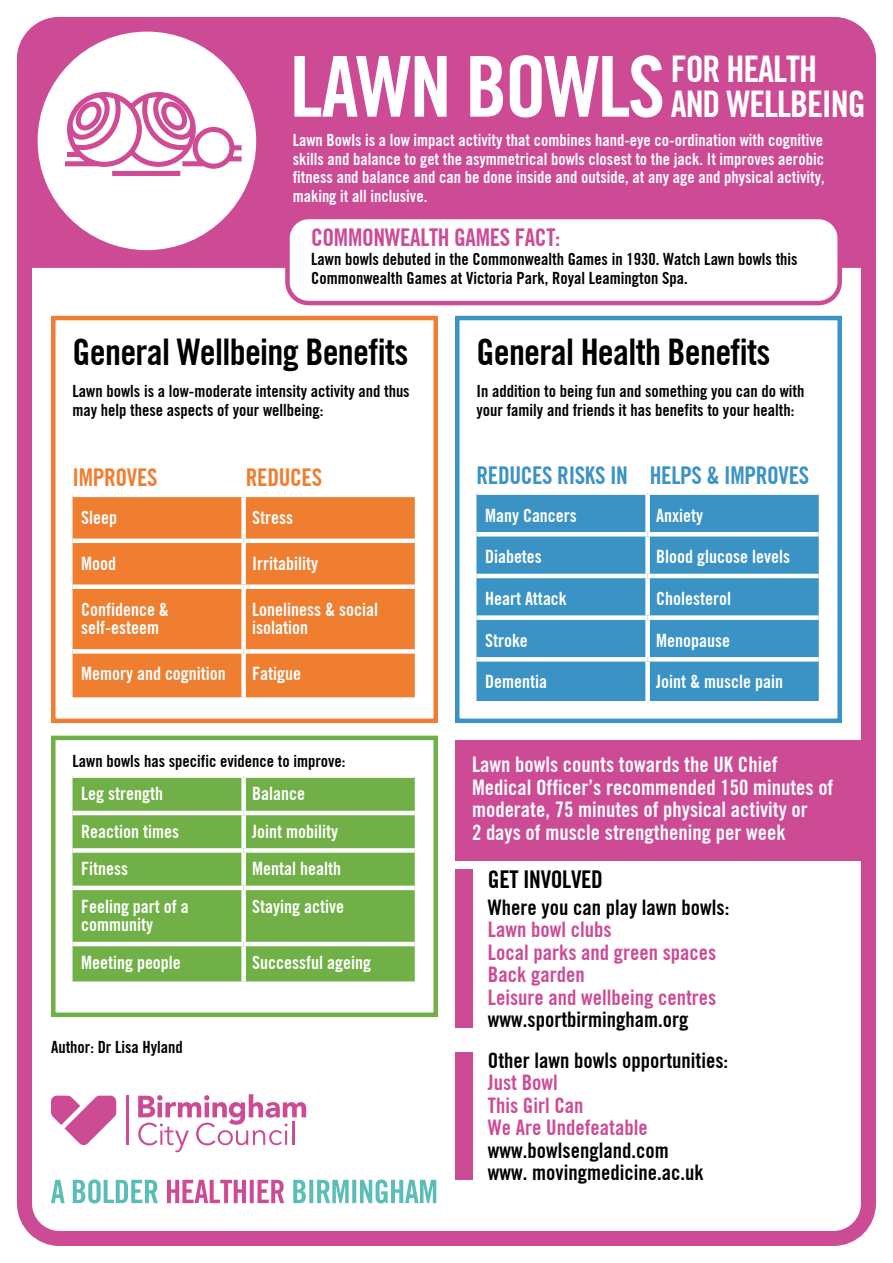
<style>
.page{position:relative;width:893px;height:1263px;background:#fff}
.page>*{position:absolute;margin:0;border:0;box-sizing:border-box;transform-origin:0 0}
.t1{font:84px "SFU Trade Gothic Bold Cond Twenty";letter-spacing:-.03em;color:#fff}
.t2{font:36px "SFU Trade Gothic Bold Cond Twenty";letter-spacing:-.02em;color:#000}
.t3{font:36px/34.5px "SFU Trade Gothic Bold Cond Twenty";letter-spacing:-.03em;color:#fff}
.t4{font:24px "SFU Trade Gothic Bold Cond Twenty";letter-spacing:-.015em;color:#3b92c5}
.Body{font:24px "SFU Trade Gothic Bold Cond Twenty";letter-spacing:-.015em;color:#cd4a95}
.t5{font:24px "SFU Trade Gothic Bold Cond Twenty";letter-spacing:-.015em;color:#ef7e31}
.t6{font:24px "SFU Trade Gothic Bold Cond Twenty";letter-spacing:-.015em;color:#000}
.Lrg_Body{font:21px/22.5px "SFU Trade Gothic Bold Cond Twenty";color:#fff}
.Lrg_Body-2{font:21px "SFU Trade Gothic Bold Cond Twenty";color:#000}
.Lrg_Body-3{font:21px "SFU Trade Gothic Bold Cond Twenty";color:#cd4a95}
.Body-2{font:18px/18.8px "SFU Trade Gothic Bold Cond Twenty";color:#fff}
.Body-3{font:16.5px/18.8px "SFU Trade Gothic Bold Cond Twenty";color:#000}
.Body-4{font:16.5px/18.8px "SFU Trade Gothic Bold Cond Twenty";color:#fff;text-align:justify}
</style>
<div class="page">
<div style="left:17px;top:17px;width:859px;height:1229px;border:15px solid #cd4a95;border-radius:35px"></div>
<div style="left:17px;top:17px;width:859px;height:251px;background:#cd4a95"></div>
<div style="left:287px;top:217px;width:553px;height:86px;background:#fff;border-radius:21px"></div>
<div style="left:285px;top:215px;width:557px;height:90px;border:4px solid #cd4a95;border-radius:21px"></div>
<div style="left:73px;top:497px;width:342px;height:200px;background:#ef7e31"></div>
<div style="left:241px;top:497px;width:5px;height:41px;background:#fff"></div>
<div style="left:73px;top:538px;width:171px;height:5px;background:#fff"></div>
<div style="left:244px;top:538px;width:171px;height:5px;background:#fff"></div>
<div style="left:241px;top:543px;width:5px;height:41px;background:#fff"></div>
<div style="left:73px;top:584px;width:171px;height:5px;background:#fff"></div>
<div style="left:244px;top:584px;width:171px;height:5px;background:#fff"></div>
<div style="left:241px;top:589px;width:5px;height:60px;background:#fff"></div>
<div style="left:73px;top:649px;width:171px;height:5px;background:#fff"></div>
<div style="left:244px;top:649px;width:171px;height:5px;background:#fff"></div>
<div style="left:241px;top:654px;width:5px;height:43px;background:#fff"></div>
<div style="left:51px;top:316px;width:387px;height:407px;border:4px solid #ef7e31"></div>
<div style="left:73px;top:778px;width:342px;height:203px;background:#71af47"></div>
<div style="left:241px;top:778px;width:5px;height:33px;background:#fff"></div>
<hr style="left:73px;top:811px;width:171px;height:4px;background:#fff">
<hr style="left:244px;top:811px;width:171px;height:4px;background:#fff">
<div style="left:241px;top:815px;width:5px;height:33px;background:#fff"></div>
<div style="left:73px;top:848px;width:171px;height:5px;background:#fff"></div>
<div style="left:244px;top:848px;width:171px;height:5px;background:#fff"></div>
<div style="left:241px;top:853px;width:5px;height:33px;background:#fff"></div>
<hr style="left:73px;top:886px;width:171px;height:4px;background:#fff">
<hr style="left:244px;top:886px;width:171px;height:4px;background:#fff">
<div style="left:241px;top:890px;width:5px;height:52px;background:#fff"></div>
<div style="left:241px;top:946px;width:5px;height:35px;background:#fff"></div>
<hr style="left:73px;top:942px;width:171px;height:4px;background:#fff">
<hr style="left:244px;top:942px;width:171px;height:4px;background:#fff">
<div style="left:51px;top:736px;width:387px;height:281px;border:4px solid #71af47"></div>
<div style="left:455px;top:740px;width:421px;height:120px;background:#cd4a95"></div>
<div style="left:476px;top:495px;width:343px;height:206px;background:#3b92c5"></div>
<div style="left:645px;top:495px;width:5px;height:37px;background:#fff"></div>
<hr style="left:476px;top:532px;width:172px;height:4px;background:#fff">
<hr style="left:648px;top:532px;width:171px;height:4px;background:#fff">
<div style="left:645px;top:536px;width:5px;height:38px;background:#fff"></div>
<hr style="left:476px;top:574px;width:172px;height:4px;background:#fff">
<hr style="left:648px;top:574px;width:171px;height:4px;background:#fff">
<div style="left:645px;top:578px;width:5px;height:37px;background:#fff"></div>
<div style="left:476px;top:615px;width:172px;height:5px;background:#fff"></div>
<div style="left:648px;top:615px;width:171px;height:5px;background:#fff"></div>
<div style="left:645px;top:620px;width:5px;height:37px;background:#fff"></div>
<svg style="left:476px;top:657px;width:172px;height:4px"></svg>
<svg style="left:648px;top:657px;width:171px;height:4px"></svg>
<div style="left:645px;top:661px;width:5px;height:40px;background:#fff"></div>
<div style="left:455px;top:316px;width:387px;height:407px;border:4px solid #3b92c5"></div>
<div style="left:455px;top:869px;width:17px;height:159px;background:#cd4a95"></div>
<div style="left:455px;top:1052px;width:17px;height:127px;background:#cd4a95"></div>
<svg style="left:167px;top:1180px;width:117px;height:23px"></svg>
<svg style="left:293px;top:1179px;width:143px;height:24px"></svg>
<svg style="left:51px;top:1179px;width:107px;height:24px"></svg>
<svg style="left:138px;top:1094px;width:168px;height:58px"></svg>
<hr style="left:292px;top:1122px;width:2px;height:23px;background:#cd4a95">
<hr style="left:126px;top:1096px;width:2px;height:49px;background:#cd4a95">
<svg style="left:51px;top:1096px;width:65px;height:49px"></svg>
<div style="left:38px;top:32px;width:218px;height:218px;background:#fff;border-radius:50%"></div>
<svg style="left:64px;top:38px;width:178px;height:131px"></svg>
<div style="left:112px;top:171px;width:68px;height:5px;background:#cf4b95"></div>
<h1 class="t1" style="left:290px;top:21px;width:377px">LAWN BOWLS</h1>
<h2 class="t3" style="left:671px;top:49px;width:197px">FOR HEALTH<br>AND WELLBEING</h2>
<p class="Body-4" style="left:293px;top:129px;width:534px">Lawn Bowls is a low impact activity that combines hand-eye co-ordination with cognitive skills and balance to get the asymmetrical bowls closest to the jack. It improves aerobic fitness and balance and can be done inside and outside, at any age and physical activity, making it all inclusive.</p>
<p class="Body" style="left:311px;top:219px;width:251px">COMMONWEALTH GAMES FACT:</p>
<p class="Body-3" style="left:311px;top:248px;width:488px">Lawn bowls debuted in the Commonwealth Games in 1930. Watch Lawn bowls this<br>Commonwealth Games at Victoria Park, Royal Leamington Spa.</p>
<h2 class="t2" style="left:73px;top:325px;width:337px">General Wellbeing Benefits</h2>
<p class="Body-3" style="left:73px;top:380px;width:339px">Lawn bowls is a low-moderate intensity activity and thus may help these aspects of your wellbeing:</p>
<h3 class="t5" style="left:73px;top:459px;width:87px">IMPROVES</h3>
<h3 class="t5" style="left:246px;top:459px;width:78px">REDUCES</h3>
<p class="Body-2" style="left:81px;top:506px;width:37px">Sleep</p>
<p class="Body-2" style="left:252px;top:506px;width:42px">Stress</p>
<p class="Body-2" style="left:81px;top:552px;width:36px">Mood</p>
<p class="Body-2" style="left:252px;top:552px;width:67px">Irritability</p>
<p class="Body-2" style="left:81px;top:598px;width:89px">Confidence &amp; self-esteem</p>
<p class="Body-2" style="left:252px;top:598px;width:127px">Loneliness &amp; social isolation</p>
<p class="Body-2" style="left:81px;top:663px;width:146px">Memory and cognition</p>
<p class="Body-2" style="left:252px;top:663px;width:50px">Fatigue</p>
<p class="Body-3" style="left:73px;top:750px;width:275px">Lawn bowls has specific evidence to improve:</p>
<p class="Body-2" style="left:81px;top:783px;width:83px">Leg strength</p>
<p class="Body-2" style="left:252px;top:783px;width:54px">Balance</p>
<p class="Body-2" style="left:81px;top:820px;width:99px">Reaction times</p>
<p class="Body-2" style="left:252px;top:820px;width:87px">Joint mobility</p>
<p class="Body-2" style="left:81px;top:858px;width:48px">Fitness</p>
<p class="Body-2" style="left:252px;top:858px;width:90px">Mental health</p>
<p class="Body-2" style="left:81px;top:895px;width:109px">Feeling part of a community</p>
<p class="Body-2" style="left:252px;top:895px;width:93px">Staying active</p>
<p class="Body-2" style="left:81px;top:951px;width:101px">Meeting people</p>
<p class="Body-2" style="left:252px;top:951px;width:120px">Successful ageing</p>
<p class="Body-3" style="left:51px;top:1036px;width:133px">Author: Dr Lisa Hyland</p>
<h2 class="t2" style="left:476px;top:325px;width:295px">General Health Benefits</h2>
<p class="Body-3" style="left:476px;top:380px;width:329px">In addition to being fun and something you can do with your family and friends it has benefits to your health:</p>
<h3 class="t4" style="left:476px;top:457px;width:153px">REDUCES RISKS IN</h3>
<h3 class="t4" style="left:650px;top:457px;width:161px">HELPS &amp; IMPROVES</h3>
<p class="Body-2" style="left:485px;top:504px;width:93px">Many Cancers</p>
<p class="Body-2" style="left:656px;top:504px;width:48px">Anxiety</p>
<p class="Body-2" style="left:485px;top:546px;width:58px">Diabetes</p>
<p class="Body-2" style="left:656px;top:546px;width:135px">Blood glucose levels</p>
<p class="Body-2" style="left:485px;top:587px;width:83px">Heart Attack</p>
<p class="Body-2" style="left:656px;top:587px;width:76px">Cholesterol</p>
<p class="Body-2" style="left:485px;top:629px;width:44px">Stroke</p>
<p class="Body-2" style="left:656px;top:629px;width:75px">Menopause</p>
<p class="Body-2" style="left:485px;top:671px;width:63px">Dementia</p>
<p class="Body-2" style="left:656px;top:671px;width:128px">Joint &amp; muscle pain</p>
<p class="Lrg_Body" style="left:472px;top:751px;width:363px">Lawn bowls counts towards the UK Chief Medical Officer’s recommended 150 minutes of moderate, 75 minutes of physical activity or<br>2 days of muscle strengthening per week</p>
<h3 class="t6" style="left:488px;top:860px;width:116px">GET INVOLVED</h3>
<p class="Lrg_Body-2" style="left:488px;top:891px;width:243px">Where you can play lawn bowls:</p>
<p class="Lrg_Body-3" style="left:488px;top:913px;width:125px">Lawn bowl clubs</p>
<p class="Lrg_Body-3" style="left:488px;top:936px;width:230px">Local parks and green spaces</p>
<p class="Lrg_Body-3" style="left:488px;top:958px;width:98px">Back garden</p>
<p class="Lrg_Body-3" style="left:488px;top:981px;width:230px">Leisure and wellbeing centres</p>
<p class="Lrg_Body-2" style="left:488px;top:1003px;width:202px">www.sportbirmingham.org</p>
<p class="Lrg_Body-2" style="left:488px;top:1044px;width:242px">Other lawn bowls opportunities:</p>
<p class="Lrg_Body-3" style="left:488px;top:1066px;width:71px">Just Bowl</p>
<p class="Lrg_Body-3" style="left:488px;top:1089px;width:97px">This Girl Can</p>
<p class="Lrg_Body-3" style="left:488px;top:1111px;width:161px">We Are Undefeatable</p>
<p class="Lrg_Body-2" style="left:488px;top:1134px;width:182px">www.bowlsengland.com</p>
<p class="Lrg_Body-2" style="left:488px;top:1156px;width:217px">www. movingmedicine.ac.uk</p>
</div>
